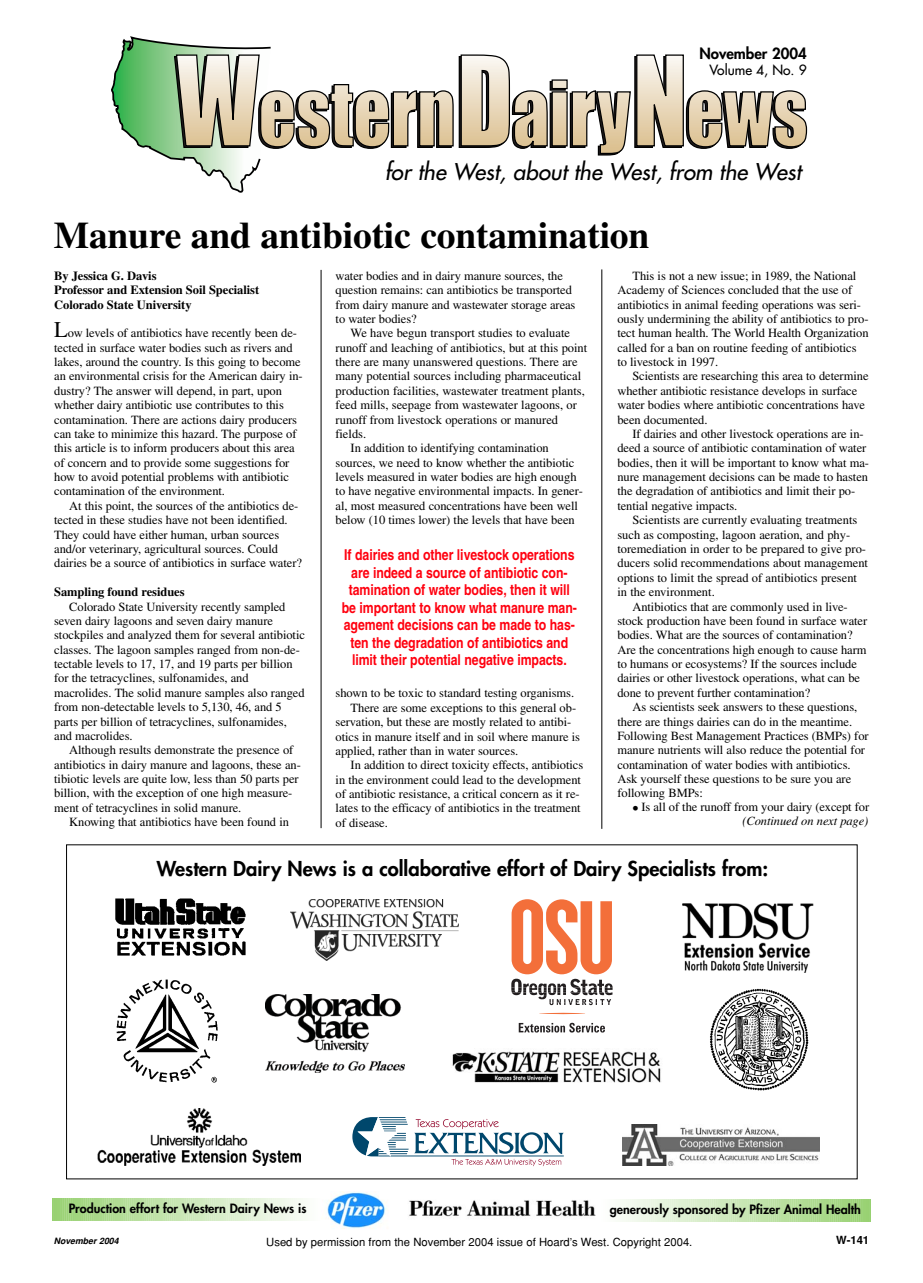
<style>
.page{position:relative;width:923px;height:1283px;background:#fff}
.page>*{position:absolute;margin:0;border:0;box-sizing:border-box;transform-origin:0 0}
.t1{font:700 37.5px "Times";letter-spacing:-.005em;color:#000}
.t2{font:italic 22.5px "Futura";color:#000}
.t3{font:800 20px "Futura";color:#000}
.t4{font:700 condensed 15px/17.5px "Helvetica";letter-spacing:-.005em;color:#ff000f;text-align:center}
.t5{font:800 15px "Futura";color:#000}
.t6{font:13.75px "Futura";color:#000}
.t7{font:12.5px/14.4px "Times";letter-spacing:-.005em;color:#000}
.t8{font:700 12.5px/14.4px "Times";letter-spacing:-.005em;color:#000}
.t9{font:800 12.5px "Futura";color:#000}
.t10{font:11.25px "Helvetica";color:#000}
.t11{font:700 11.25px "Helvetica";color:#000}
.t12{font:italic 700 8.75px "Helvetica";color:#000}
.s1{font-size:22.5px}
.s2{font-size:17.5px}
.s3{font-style:italic}
</style>
<div class="page">
<svg style="left:52px;top:1198px;width:251px;height:22px;background:#c9e6b5"></svg>
<svg style="left:620px;top:1199px;width:251px;height:22px;background:#c9e6b5"></svg>
<svg style="left:111px;top:36px;width:696px;height:157px"></svg>
<img style="left:116px;top:979px;width:102px;height:104px">
<svg style="left:518px;top:1022px;width:87px;height:10px"></svg>
<svg style="left:511px;top:899px;width:101px;height:106px"></svg>
<svg style="left:539px;top:1012px;width:46px;height:2px"></svg>
<img style="left:710px;top:988px;width:98px;height:103px">
<img style="left:452px;top:1051px;width:209px;height:32px">
<img style="left:97px;top:1108px;width:203px;height:57px">
<img style="left:265px;top:994px;width:139px;height:78px">
<img style="left:290px;top:899px;width:168px;height:61px">
<img style="left:115px;top:898px;width:131px;height:58px">
<img style="left:622px;top:1124px;width:197px;height:41px">
<img style="left:682px;top:903px;width:131px;height:69px">
<hr style="left:321px;top:270px;width:1px;height:558px;background:#000">
<hr style="left:601px;top:269px;width:1px;height:560px;background:#000">
<hr style="left:390px;top:1155px;width:174px;height:1px;background:#00476c">
<svg style="left:352px;top:1117px;width:56px;height:39px"></svg>
<svg style="left:414px;top:1119px;width:149px;height:47px"></svg>
<img style="left:327px;top:1191px;width:269px;height:38px">
<p class="t5" style="left:699px;top:46px;width:109px">November 2004</p>
<p class="t6" style="left:709px;top:63px;width:99px">Volume 4, No. 9</p>
<h2 class="t2" style="left:385px;top:160px;width:418px">for the West, about the West, from the West</h2>
<h1 class="t1" style="left:54px;top:222px;width:597px">Manure and antibiotic contamination</h1>
<p class="t8" style="left:54px;top:269px;width:206px">By Jessica G. Davis<br>Professor and Extension Soil Specialist<br>Colorado State University</p>
<p class="t7" style="left:54px;top:327px;width:250px"><span class="s1">L</span>ow levels of antibiotics have recently been de&shy;tected in surface water bodies such as rivers and lakes, around the country. Is this going to become an environmental crisis for the American dairy in&shy;dustry? The answer will depend, in part, upon whether dairy antibiotic use contributes to this contamination. There are actions dairy producers can take to minimize this hazard. The purpose of this article is to inform producers about this area of concern and to provide some suggestions for how to avoid potential problems with antibiotic contamination of the environment.</p>
<p class="t7" style="left:54px;top:499px;width:249px;text-indent:15px">At this point, the sources of the antibiotics de&shy;tected in these studies have not been identified.<br>They could have either human, urban sources and/or veterinary, agricultural sources. Could dairies be a source of antibiotics in surface water?</p>
<p class="t8" style="left:54px;top:586px;width:132px">Sampling found residues</p>
<p class="t7" style="left:54px;top:600px;width:252px;text-indent:15px">Colorado State University recently sampled seven dairy lagoons and seven dairy manure stockpiles and analyzed them for several antibiotic classes. The lagoon samples ranged from non-de&shy;tectable levels to 17, 17, and 19 parts per billion for the tetracyclines, sulfonamides, and macrolides. The solid manure samples also ranged from non-detectable levels to 5,130, 46, and 5 parts per billion of tetracyclines, sulfonamides, and macrolides.</p>
<p class="t7" style="left:54px;top:744px;width:248px;text-indent:15px">Although results demonstrate the presence of antibiotics in dairy manure and lagoons, these an&shy;tibiotic levels are quite low, less than 50 parts per billion, with the exception of one high measure&shy;ment of tetracyclines in solid manure.</p>
<p class="t7" style="left:69px;top:816px;width:221px">Knowing that antibiotics have been found in</p>
<p class="t7" style="left:335px;top:269px;width:241px">water bodies and in dairy manure sources, the question remains: can antibiotics be transported from dairy manure and wastewater storage areas to water bodies?</p>
<p class="t7" style="left:350px;top:327px;width:221px">We have begun transport studies to evaluate</p>
<p class="t7" style="left:335px;top:341px;width:253px">runoff and leaching of antibiotics, but at this point</p>
<p class="t7" style="left:335px;top:356px;width:243px">there are many unanswered questions. There are</p>
<p class="t7" style="left:335px;top:370px;width:247px">many potential sources including pharmaceutical</p>
<p class="t7" style="left:335px;top:384px;width:251px">production facilities, wastewater treatment plants,</p>
<p class="t7" style="left:335px;top:399px;width:243px">feed mills, seepage from wastewater lagoons, or</p>
<p class="t7" style="left:335px;top:413px;width:224px">runoff from livestock operations or manured</p>
<p class="t7" style="left:335px;top:428px;width:32px">fields.</p>
<p class="t7" style="left:350px;top:442px;width:200px">In addition to identifying contamination</p>
<p class="t7" style="left:335px;top:456px;width:240px">sources, we need to know whether the antibiotic</p>
<p class="t7" style="left:335px;top:471px;width:242px">levels measured in water bodies are high enough</p>
<p class="t7" style="left:335px;top:485px;width:249px">to have negative environmental impacts. In gener-</p>
<p class="t7" style="left:335px;top:499px;width:244px">al, most measured concentrations have been well</p>
<p class="t7" style="left:335px;top:514px;width:241px">below (10 times lower) the levels that have been</p>
<p class="t4" style="left:342px;top:547px;width:236px">If dairies and other livestock operations are indeed a source of antibiotic con&shy;tamination of water bodies, then it will be important to know what manure man&shy;agement decisions can be made to has&shy;ten the degradation of antibiotics and limit their potential negative impacts.</p>
<p class="t7" style="left:335px;top:687px;width:240px">shown to be toxic to standard testing organisms.</p>
<p class="t7" style="left:350px;top:701px;width:227px">There are some exceptions to this general ob-</p>
<p class="t7" style="left:335px;top:716px;width:237px">servation, but these are mostly related to antibi-</p>
<p class="t7" style="left:335px;top:730px;width:246px">otics in manure itself and in soil where manure is</p>
<p class="t7" style="left:335px;top:744px;width:184px">applied, rather than in water sources.</p>
<p class="t7" style="left:350px;top:759px;width:234px">In addition to direct toxicity effects, antibiotics</p>
<p class="t7" style="left:335px;top:773px;width:247px">in the environment could lead to the development</p>
<p class="t7" style="left:335px;top:788px;width:245px">of antibiotic resistance, a critical concern as it re-</p>
<p class="t7" style="left:335px;top:802px;width:247px">lates to the efficacy of antibiotics in the treatment</p>
<p class="t7" style="left:335px;top:816px;width:54px">of disease.</p>
<p class="t7" style="left:617px;top:269px;width:253px;text-indent:15px">This is not a new issue; in 1989, the National Academy of Sciences concluded that the use of antibiotics in animal feeding operations was seri&shy;ously undermining the ability of antibiotics to pro&shy;tect human health. The World Health Organization called for a ban on routine feeding of antibiotics to livestock in 1997.</p>
<p class="t7" style="left:617px;top:370px;width:253px;text-indent:15px">Scientists are researching this area to determine whether antibiotic resistance develops in surface water bodies where antibiotic concentrations have been documented.</p>
<p class="t7" style="left:617px;top:428px;width:253px;text-indent:15px">If dairies and other livestock operations are in&shy;deed a source of antibiotic contamination of water bodies, then it will be important to know what ma&shy;nure management decisions can be made to hasten the degradation of antibiotics and limit their po&shy;tential negative impacts.</p>
<p class="t7" style="left:632px;top:514px;width:226px">Scientists are currently evaluating treatments</p>
<p class="t7" style="left:617px;top:528px;width:234px">such as composting, lagoon aeration, and phy-</p>
<p class="t7" style="left:617px;top:543px;width:250px">toremediation in order to be prepared to give pro-</p>
<p class="t7" style="left:617px;top:557px;width:252px">ducers solid recommendations about management</p>
<p class="t7" style="left:617px;top:571px;width:241px">options to limit the spread of antibiotics present</p>
<p class="t7" style="left:617px;top:586px;width:99px">in the environment.</p>
<p class="t7" style="left:632px;top:600px;width:217px">Antibiotics that are commonly used in live-</p>
<p class="t7" style="left:617px;top:614px;width:251px">stock production have been found in surface water</p>
<p class="t7" style="left:617px;top:629px;width:237px">bodies. What are the sources of contamination?</p>
<p class="t7" style="left:617px;top:643px;width:251px">Are the concentrations high enough to cause harm</p>
<p class="t7" style="left:617px;top:658px;width:241px">to humans or ecosystems? If the sources include</p>
<p class="t7" style="left:617px;top:672px;width:244px">dairies or other livestock operations, what can be</p>
<p class="t7" style="left:617px;top:686px;width:194px">done to prevent further contamination?</p>
<p class="t7" style="left:632px;top:701px;width:226px">As scientists seek answers to these questions,</p>
<p class="t7" style="left:617px;top:715px;width:236px">there are things dairies can do in the meantime.</p>
<p class="t7" style="left:617px;top:729px;width:253px">Following Best Management Practices (BMPs) for</p>
<p class="t7" style="left:617px;top:744px;width:249px">manure nutrients will also reduce the potential for</p>
<p class="t7" style="left:617px;top:758px;width:235px">contamination of water bodies with antibiotics.</p>
<p class="t7" style="left:617px;top:773px;width:235px">Ask yourself these questions to be sure you are</p>
<p class="t7" style="left:617px;top:787px;width:87px">following BMPs:</p>
<p class="t7" style="left:632px;top:801px;width:238px;line-height:13.8px;text-align:right"><span class="s2">•</span> Is all of the runoff from your dairy (except for <span class="s3">(Continued on next page)</span></p>
<h3 class="t3" style="left:157px;top:859px;width:613px">Western Dairy News is a collaborative effort of Dairy Specialists from:</h3>
<p class="t9" style="left:69px;top:1202px;width:239px">Production effort for Western Dairy News is</p>
<p class="t9" style="left:610px;top:1203px;width:252px">generously sponsored by Pfizer Animal Health</p>
<p class="t12" style="left:54px;top:1237px;width:66px">November 2004</p>
<p class="t11" style="left:836px;top:1235px;width:34px">W-141</p>
<p class="t10" style="left:266px;top:1238px;width:427px">Used by permission from the November 2004 issue of Hoard’s West. Copyright 2004.</p>
</div>
